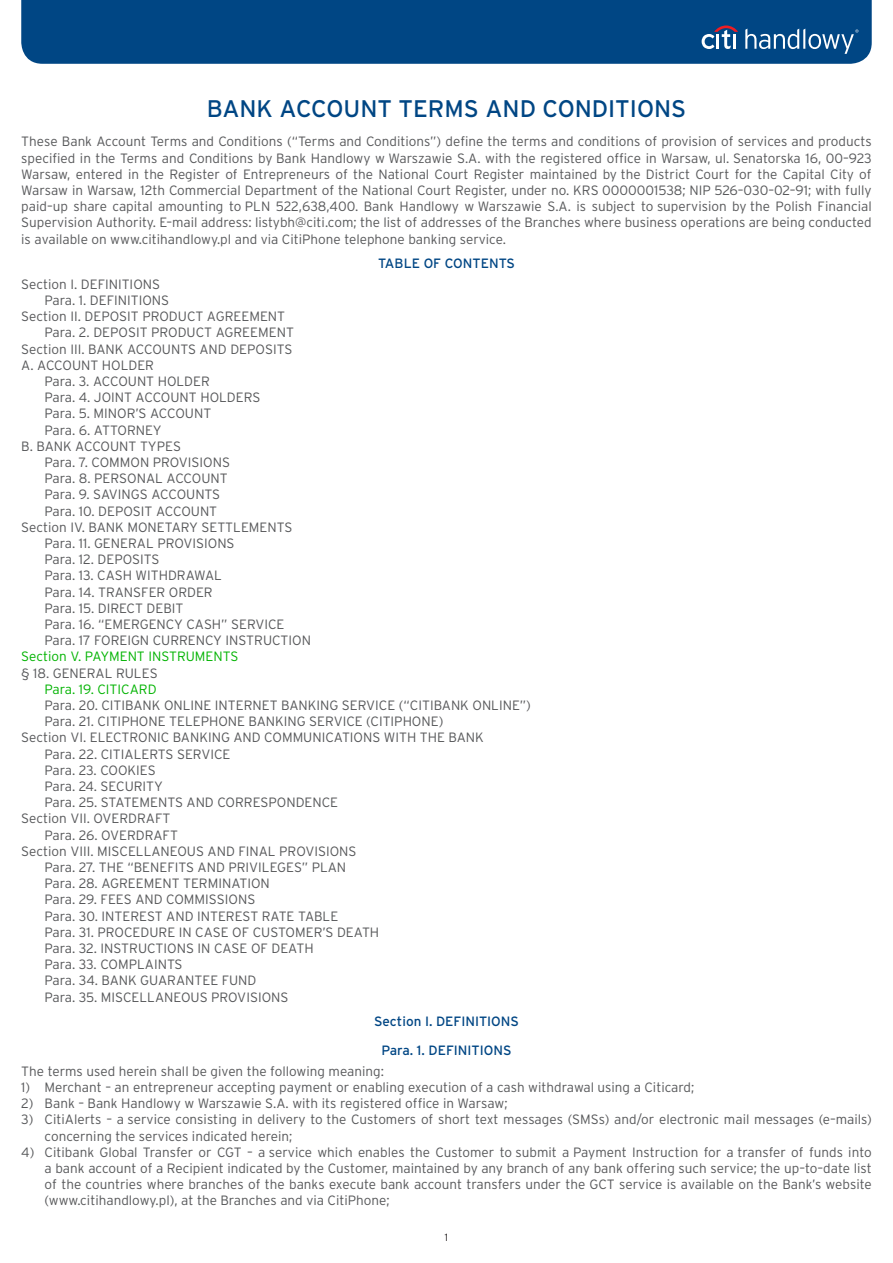
<style>
.page{position:relative;width:893px;height:1263px;background:#fff}
.page>*{position:absolute;margin:0;border:0;box-sizing:border-box;transform-origin:0 0}
.t1{font:24px "Interstate Pl";color:#004684}
.t2{font:300 13.5px/16.2px "Interstate Pl";color:#57585a;text-align:justify}
.t3{font:13.5px/29px "Interstate Pl";color:#004684;text-align:center}
.t4{font:300 13.5px "Interstate Pl";color:#00b300}
.t5{font:300 10.5px "Interstate Pl";color:#231f20}
</style>
<div class="page">
<div style="left:21px;top:0;width:851px;height:64px;background:#004684"></div>
<svg style="left:745px;top:29px;width:113px;height:25px;background:#366d9e"></svg>
<svg style="left:702px;top:26px;width:36px;height:23px"></svg>
<hr style="left:733px;top:34px;width:3px;height:15px;background:#fff">
<h1 class="t1" style="left:207px;top:95px;width:481px">BANK ACCOUNT TERMS AND CONDITIONS</h1>
<p class="t2" style="left:21px;top:133px;width:852px">These Bank Account Terms and Conditions (“Terms and Conditions”) define the terms and conditions of provision of services and products specified in the Terms and Conditions by Bank Handlowy w Warszawie S.A. with the registered office in Warsaw, ul. Senatorska 16, 00–923<br>Warsaw, entered in the Register of Entrepreneurs of the National Court Register maintained by the District Court for the Capital City of Warsaw in Warsaw, 12th Commercial Department of the National Court Register, under no. KRS 0000001538; NIP 526–030–02–91; with fully paid–up share capital amounting to PLN 522,638,400. Bank Handlowy w Warszawie S.A. is subject to supervision by the Polish Financial Supervision Authority. E–mail address: listybh@citi.com; the list of addresses of the Branches where business operations are being conducted is available on www.citihandlowy.pl and via CitiPhone telephone banking service.</p>
<p class="t3" style="left:378px;top:249px;width:138px">TABLE OF CONTENTS</p>
<p class="t2" style="left:21px;top:276px;width:140px">Section I. DEFINITIONS</p>
<p class="t2" style="left:45px;top:292px;width:126px">Para. 1. DEFINITIONS</p>
<p class="t2" style="left:21px;top:308px;width:265px">Section II. DEPOSIT PRODUCT AGREEMENT</p>
<p class="t2" style="left:45px;top:324px;width:251px">Para. 2. DEPOSIT PRODUCT AGREEMENT</p>
<p class="t2" style="left:21px;top:340px;width:273px">Section III. BANK ACCOUNTS AND DEPOSITS</p>
<p class="t2" style="left:21px;top:357px;width:134px">A. ACCOUNT HOLDER</p>
<p class="t2" style="left:45px;top:373px;width:167px">Para. 3. ACCOUNT HOLDER</p>
<p class="t2" style="left:45px;top:389px;width:217px">Para. 4. JOINT ACCOUNT HOLDERS</p>
<p class="t2" style="left:45px;top:405px;width:168px">Para. 5. MINOR’S ACCOUNT</p>
<p class="t2" style="left:45px;top:421px;width:119px">Para. 6. ATTORNEY</p>
<p class="t2" style="left:21px;top:438px;width:161px">B. BANK ACCOUNT TYPES</p>
<p class="t2" style="left:45px;top:454px;width:187px">Para. 7. COMMON PROVISIONS</p>
<p class="t2" style="left:45px;top:470px;width:185px">Para. 8. PERSONAL ACCOUNT</p>
<p class="t2" style="left:45px;top:486px;width:177px">Para. 9. SAVINGS ACCOUNTS</p>
<p class="t2" style="left:45px;top:502px;width:174px">Para. 10. DEPOSIT ACCOUNT</p>
<p class="t2" style="left:21px;top:519px;width:273px">Section IV. BANK MONETARY SETTLEMENTS</p>
<p class="t2" style="left:45px;top:535px;width:191px">Para. 11. GENERAL PROVISIONS</p>
<p class="t2" style="left:45px;top:551px;width:116px">Para. 12. DEPOSITS</p>
<p class="t2" style="left:45px;top:567px;width:179px">Para. 13. CASH WITHDRAWAL</p>
<p class="t2" style="left:45px;top:583px;width:170px">Para. 14. TRANSFER ORDER</p>
<p class="t2" style="left:45px;top:600px;width:140px">Para. 15. DIRECT DEBIT</p>
<p class="t2" style="left:45px;top:616px;width:241px">Para. 16. “EMERGENCY CASH” SERVICE</p>
<p class="t2" style="left:45px;top:632px;width:268px">Para. 17 FOREIGN CURRENCY INSTRUCTION</p>
<p class="t4" style="left:21px;top:649px;width:219px">Section V. PAYMENT INSTRUMENTS</p>
<p class="t2" style="left:21px;top:664px;width:138px">§ 18. GENERAL RULES</p>
<p class="t4" style="left:45px;top:681px;width:113px">Para. 19. CITICARD</p>
<p class="t2" style="left:45px;top:697px;width:488px">Para. 20. CITIBANK ONLINE INTERNET BANKING SERVICE (“CITIBANK ONLINE”)</p>
<p class="t2" style="left:45px;top:713px;width:400px">Para. 21. CITIPHONE TELEPHONE BANKING SERVICE (CITIPHONE)</p>
<p class="t2" style="left:21px;top:729px;width:464px">Section VI. ELECTRONIC BANKING AND COMMUNICATIONS WITH THE BANK</p>
<p class="t2" style="left:45px;top:745px;width:187px">Para. 22. CITIALERTS SERVICE</p>
<p class="t2" style="left:45px;top:762px;width:113px">Para. 23. COOKIES</p>
<p class="t2" style="left:45px;top:778px;width:120px">Para. 24. SECURITY</p>
<p class="t2" style="left:45px;top:794px;width:295px">Para. 25. STATEMENTS AND CORRESPONDENCE</p>
<p class="t2" style="left:21px;top:810px;width:151px">Section VII. OVERDRAFT</p>
<p class="t2" style="left:45px;top:826px;width:135px">Para. 26. OVERDRAFT</p>
<p class="t2" style="left:21px;top:843px;width:337px">Section VIII. MISCELLANEOUS AND FINAL PROVISIONS</p>
<p class="t2" style="left:45px;top:859px;width:303px">Para. 27. THE “BENEFITS AND PRIVILEGES” PLAN</p>
<p class="t2" style="left:45px;top:875px;width:227px">Para. 28. AGREEMENT TERMINATION</p>
<p class="t2" style="left:45px;top:891px;width:212px">Para. 29. FEES AND COMMISSIONS</p>
<p class="t2" style="left:45px;top:907px;width:295px">Para. 30. INTEREST AND INTEREST RATE TABLE</p>
<p class="t2" style="left:45px;top:924px;width:336px">Para. 31. PROCEDURE IN CASE OF CUSTOMER’S DEATH</p>
<p class="t2" style="left:45px;top:940px;width:271px">Para. 32. INSTRUCTIONS IN CASE OF DEATH</p>
<p class="t2" style="left:45px;top:956px;width:139px">Para. 33. COMPLAINTS</p>
<p class="t2" style="left:45px;top:972px;width:213px">Para. 34. BANK GUARANTEE FUND</p>
<p class="t2" style="left:45px;top:988px;width:245px">Para. 35. MISCELLANEOUS PROVISIONS</p>
<p class="t3" style="left:374px;top:1007px;width:146px">Section I. DEFINITIONS<br>Para. 1. DEFINITIONS</p>
<p class="t2" style="left:21px;top:1063px;width:364px">The terms used herein shall be given the following meaning:</p>
<p class="t2" style="left:21px;top:1079px;width:675px">1) Merchant – an entrepreneur accepting payment or enabling execution of a cash withdrawal using a Citicard;</p>
<p class="t2" style="left:21px;top:1095px;width:488px">2) Bank – Bank Handlowy w Warszawie S.A. with its registered office in Warsaw;</p>
<p class="t2" style="left:45px;top:1111px;width:829px;text-indent:-23px">3) CitiAlerts – a service consisting in delivery to the Customers of short text messages (SMSs) and/or electronic mail messages (e–mails) concerning the services indicated herein;</p>
<p class="t2" style="left:45px;top:1144px;width:829px;text-indent:-23px">4) Citibank Global Transfer or CGT – a service which enables the Customer to submit a Payment Instruction for a transfer of funds into a bank account of a Recipient indicated by the Customer, maintained by any branch of any bank offering such service; the up–to–date list of the countries where branches of the banks execute bank account transfers under the GCT service is available on the Bank’s website (www.citihandlowy.pl), at the Branches and via CitiPhone;</p>
<p class="t5" style="left:445px;top:1231px;width:5px">1</p>
</div>
